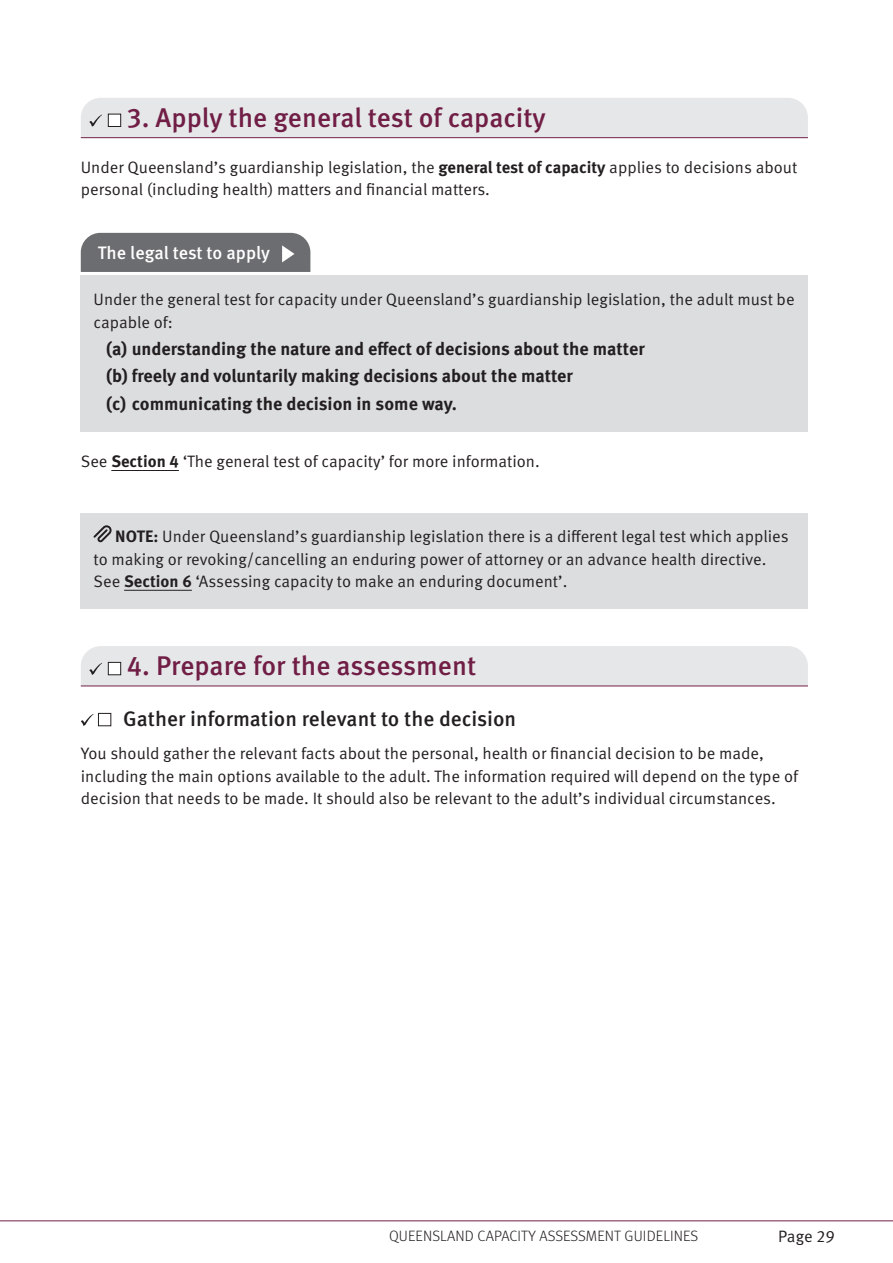
<style>
.page{position:relative;width:893px;height:1263px;background:#fff}
.page>*{position:absolute;margin:0;border:0;box-sizing:border-box;transform-origin:0 0}
.Heading_2_-_checklis{font:500 27px "Meta Pro";color:#701e45}
.Heading_3_-_checklis{font:500 21px "Meta Pro";color:#231f20}
.t1{font:700 18px "Meta Pro";color:#231f20}
.Legal_test_header{font:500 18px "Meta Pro";letter-spacing:-.005em;color:#fff}
.Body_Copy{font:16.5px/22.5px "Meta Pro Norm";color:#231f20}
.Note_text_bottom{font:16.5px/22.5px "Meta Pro Norm";color:#231f20}
.Note_text{font:16.5px/22.5px "Meta Pro Norm";color:#231f20}
.t2{font:300 15px "Meta Pro";letter-spacing:.01em;color:#231f20}
.s1{font-family:"Meta Pro";font-weight:700}
</style>
<div class="page">
<hr style="left:0;top:1220px;width:893px;height:1px;background:#701e45">
<div style="left:81px;top:276px;width:727px;height:73px;background:#dcdddf"></div>
<div style="left:81px;top:324px;width:727px;height:52px;background:#dcdddf"></div>
<div style="left:81px;top:352px;width:727px;height:52px;background:#dcdddf"></div>
<div style="left:81px;top:379px;width:727px;height:52px;background:#dcdddf"></div>
<hr style="left:111px;top:470px;width:68px;height:1px;background:#231f20">
<div style="left:81px;top:513px;width:727px;height:95px;background:#dcdddf"></div>
<hr style="left:124px;top:590px;width:68px;height:1px;background:#231f20">
<hr style="left:81px;top:686px;width:727px;height:1px;background:#701e45">
<div style="left:81px;top:98px;width:727px;height:40px;background:#e6e7e9"></div>
<div style="left:108px;top:114px;width:13px;height:12px;background:#fff"></div>
<div style="left:108px;top:114px;width:13px;height:13px;border:1px solid #231f20"></div>
<div style="left:81px;top:233px;width:229px;height:39px;background:#6c6d70"></div>
<svg style="left:93px;top:525px;width:19px;height:17px"></svg>
<div style="left:81px;top:646px;width:727px;height:40px;background:#e6e7e9"></div>
<div style="left:108px;top:662px;width:13px;height:13px;background:#fff"></div>
<div style="left:108px;top:662px;width:13px;height:13px;border:1px solid #231f20"></div>
<svg style="left:81px;top:714px;width:13px;height:12px"></svg>
<div style="left:98px;top:713px;width:13px;height:13px;border:1px solid #231f20"></div>
<h2 class="Heading_2_-_checklis" style="left:127px;top:96px;width:420px">3. Apply the general test of capacity</h2>
<p class="Body_Copy" style="left:81px;top:155px;width:718px">Under Queensland’s guardianship legislation, the <span class="s1">general test of capacity</span> applies to decisions about personal (including health) matters and financial matters.</p>
<p class="Legal_test_header" style="left:98px;top:239px;width:174px">The legal test to apply</p>
<p class="Note_text" style="left:94px;top:287px;width:703px">Under the general test for capacity under Queensland’s guardianship legislation, the adult must be capable of:</p>
<p class="t1" style="left:106px;top:335px;width:540px">(a) understanding the nature and effect of decisions about the matter</p>
<p class="t1" style="left:106px;top:362px;width:468px">(b) freely and voluntarily making decisions about the matter</p>
<p class="t1" style="left:106px;top:389px;width:352px">(c) communicating the decision in some way.</p>
<p class="Body_Copy" style="left:81px;top:449px;width:460px">See <span class="s1">Section 4</span> ‘The general test of capacity’ for more information.</p>
<p class="Note_text_bottom" style="left:94px;top:524px;width:697px;text-indent:22px"><span class="s1">NOTE:</span> Under Queensland’s guardianship legislation there is a different legal test which applies to making or revoking/cancelling an enduring power of attorney or an advance health directive.<br>See <span class="s1">Section 6</span> ‘Assessing capacity to make an enduring document’.</p>
<h2 class="Heading_2_-_checklis" style="left:127px;top:645px;width:351px">4. Prepare for the assessment</h2>
<h3 class="Heading_3_-_checklis" style="left:123px;top:702px;width:394px">Gather information relevant to the decision</h3>
<p class="Body_Copy" style="left:81px;top:741px;width:719px">You should gather the relevant facts about the personal, health or financial decision to be made, including the main options available to the adult. The information required will depend on the type of decision that needs to be made. It should also be relevant to the adult’s individual circumstances.</p>
<p class="t2" style="left:389px;top:1225px;width:311px">QUEENSLAND CAPACITY ASSESSMENT GUIDELINES</p>
<p class="Body_Copy" style="left:778px;top:1224px;width:58px">Page 29</p>
</div>
